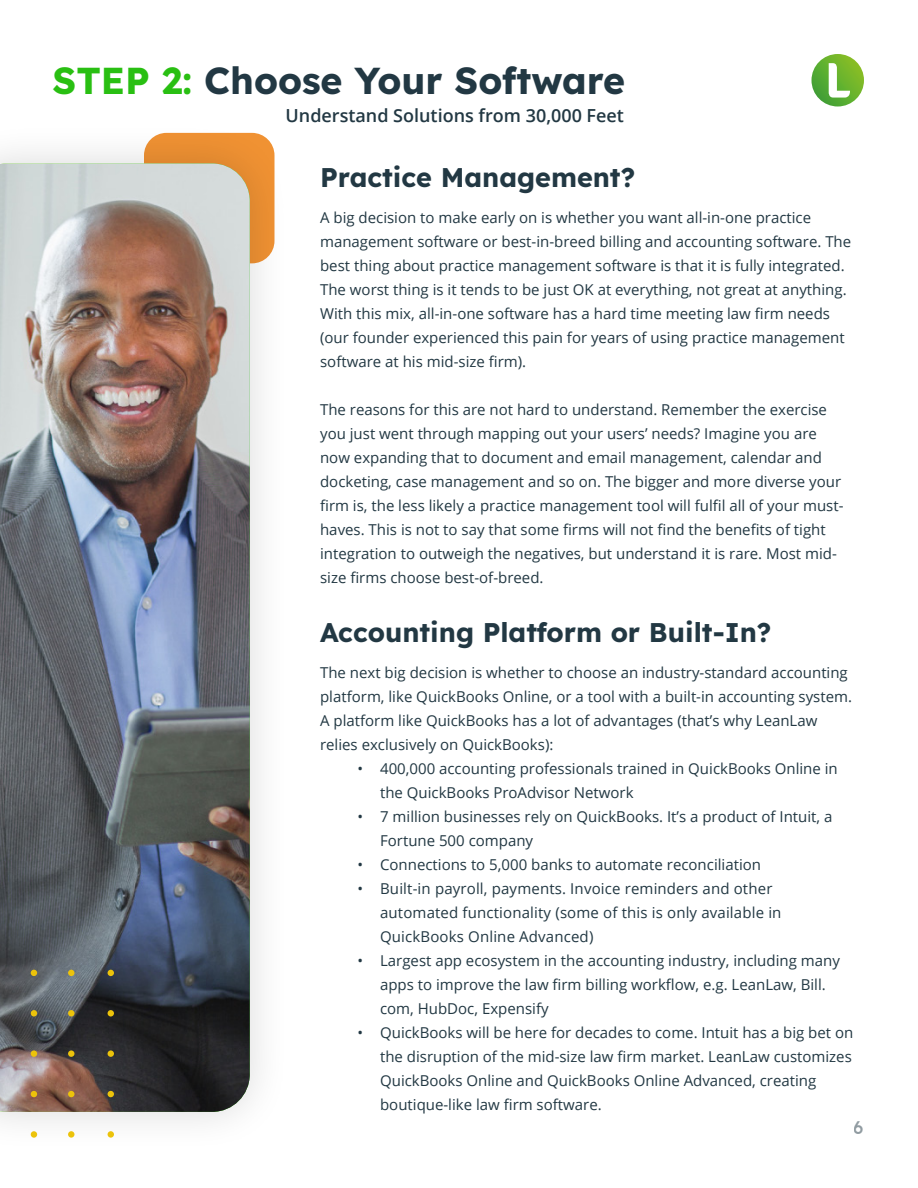
<style>
.page{position:relative;width:918px;height:1188px;background:#fff}
.page>*{position:absolute;margin:0;border:0;box-sizing:border-box;transform-origin:0 0}
.t1{font:700 37.5px "Lexend";color:#223843}
.t2{font:700 27px "Lexend";color:#223843}
.t3{font:600 18px "Open Sans";color:#223843}
.t4{font:500 18px "Lexend";color:#223843}
.t5{font:15px/24px "Open Sans";color:#223843}
.s1{color:#29bf12}
</style>
<div class="page">
<div style="left:0;top:122px;width:292px;height:1032px;background:#000;opacity:.15"></div>
<img style="left:0;top:164px;width:250px;height:948px">
<svg style="left:0;top:970px;width:114px;height:168px;background:#7d7470"></svg>
<svg style="left:812px;top:54px;width:52px;height:52px"></svg>
<svg style="left:829px;top:63px;width:21px;height:35px"></svg>
<h1 class="t1" style="left:53px;top:53px;width:574px"><span class="s1">STEP 2:</span> Choose Your Software</h1>
<p class="t3" style="left:286px;top:103px;width:340px">Understand Solutions from 30,000 Feet</p>
<h2 class="t2" style="left:320px;top:158px;width:317px">Practice Management?</h2>
<p class="t5" style="left:320px;top:205px;width:533px">A big decision to make early on is whether you want all-in-one practice management software or best-in-breed billing and accounting software. The best thing about practice management software is that it is fully integrated.<br>The worst thing is it tends to be just OK at everything, not great at anything.<br>With this mix, all-in-one software has a hard time meeting law firm needs (our founder experienced this pain for years of using practice management software at his mid-size firm).</p>
<p class="t5" style="left:320px;top:397px;width:525px">The reasons for this are not hard to understand. Remember the exercise you just went through mapping out your users’ needs? Imagine you are now expanding that to document and email management, calendar and docketing, case management and so on. The bigger and more diverse your firm is, the less likely a practice management tool will fulfil all of your must&shy;haves. This is not to say that some firms will not find the benefits of tight integration to outweigh the negatives, but understand it is rare. Most mid&shy;size firms choose best-of-breed.</p>
<h2 class="t2" style="left:320px;top:613px;width:453px">Accounting Platform or Built-In?</h2>
<p class="t5" style="left:320px;top:660px;width:533px">The next big decision is whether to choose an industry-standard accounting platform, like QuickBooks Online, or a tool with a built-in accounting system.<br>A platform like QuickBooks has a lot of advantages (that’s why LeanLaw relies exclusively on QuickBooks):</p>
<p class="t5" style="left:380px;top:756px;width:459px;text-indent:-22px">• 400,000 accounting professionals trained in QuickBooks Online in the QuickBooks ProAdvisor Network</p>
<p class="t5" style="left:380px;top:804px;width:454px;text-indent:-22px">• 7 million businesses rely on QuickBooks. It’s a product of Intuit, a<br>Fortune 500 company</p>
<p class="t5" style="left:358px;top:852px;width:405px">• Connections to 5,000 banks to automate reconciliation</p>
<p class="t5" style="left:380px;top:876px;width:403px;text-indent:-22px">• Built-in payroll, payments. Invoice reminders and other automated functionality (some of this is only available in<br>QuickBooks Online Advanced)</p>
<p class="t5" style="left:380px;top:948px;width:461px;text-indent:-22px">• Largest app ecosystem in the accounting industry, including many apps to improve the law firm billing workflow, e.g. LeanLaw, Bill. com, HubDoc, Expensify</p>
<p class="t5" style="left:380px;top:1020px;width:475px;text-indent:-22px">• QuickBooks will be here for decades to come. Intuit has a big bet on the disruption of the mid-size law firm market. LeanLaw customizes QuickBooks Online and QuickBooks Online Advanced, creating boutique-like law firm software.</p>
<p class="t4" style="left:854px;top:1115px;width:12px">6</p>
</div>
